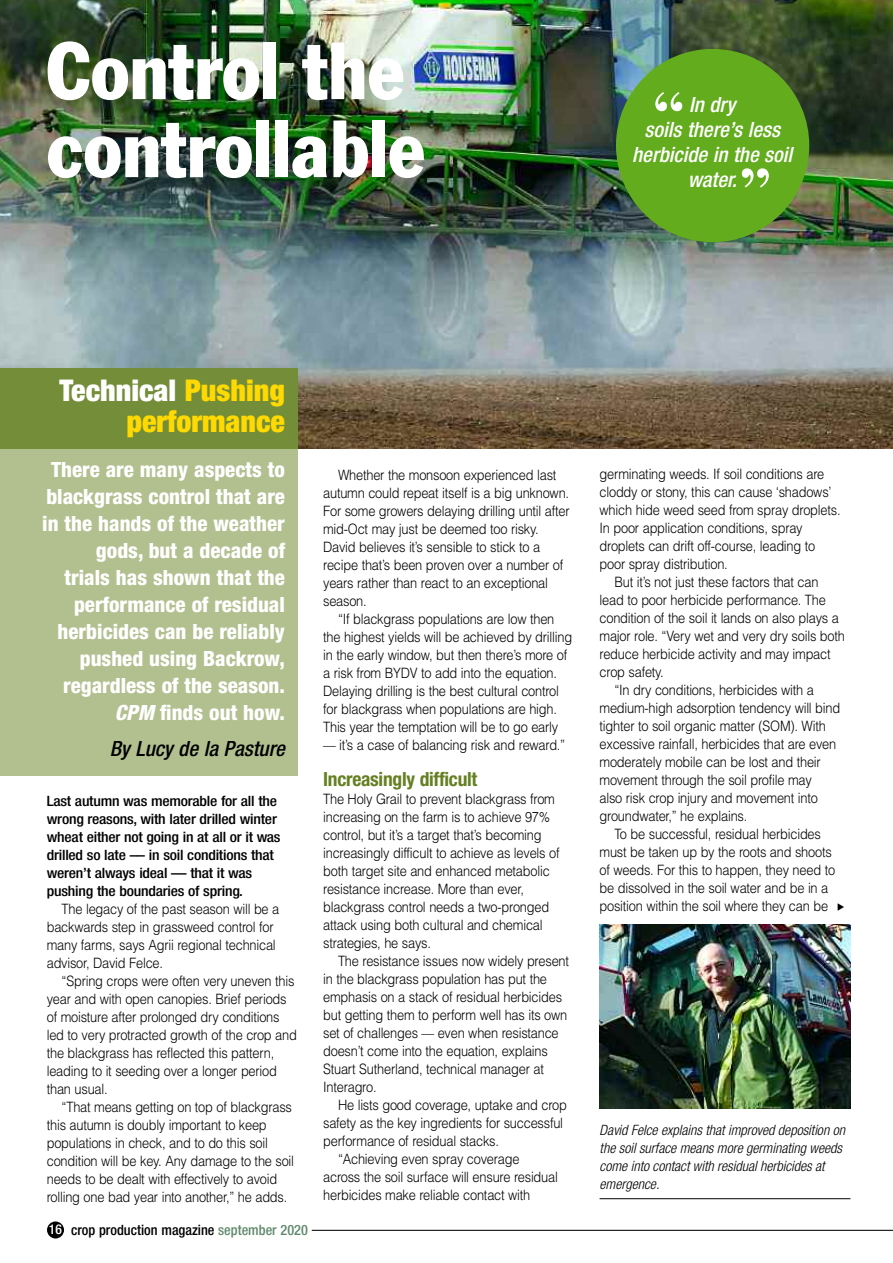
<style>
.page{position:relative;width:893px;height:1263px;background:#fff}
.page>*{position:absolute;margin:0;border:0;box-sizing:border-box;transform-origin:0 0}
.t1{font:condensed 79.5px/78px "Franklin Gothic";color:#fff}
.t2{font:700 58.95px "Bodoni BT";color:#fff}
.t3{font:900 condensed 30px/31.5px "Helvetica Neue";color:#ffd902;text-align:right}
.t4{font:800 condensed 21px/27px "Helvetica Neue";color:#fff;text-align:right}
.t5{font:italic 500 condensed 21px/25.2px "Helvetica Neue";color:#fff;text-align:center}
.t6{font:italic 500 condensed 21px "Helvetica Neue";color:#000}
.t7{font:700 condensed 19.5px "Helvetica Neue";letter-spacing:-.015em;color:#648022}
.t8{font:300 14.25px/18px "Helvetica";letter-spacing:-.015em;color:#000;scale:.9 1}
.t9{font:500 condensed 14.25px/18px "Helvetica Neue";letter-spacing:-.015em;color:#000;scale:1.1 1}
.t10{font:italic 300 condensed 14.25px/18px "Helvetica Neue";color:#000}
.t11{font:500 condensed 14.25px "Helvetica Neue";letter-spacing:-.015em;color:#000}
.s1{color:#fff}
.s2{font-style:italic}
.s3{font-size:13.5px;color:#fff}
.s4{color:#60896c}
</style>
<div class="page">
<img style="left:0;top:0;width:892px;height:449px">
<div style="left:0;top:447px;width:298px;height:328px;background:#b2c090"></div>
<div style="left:0;top:368px;width:298px;height:81px;background:#748d38"></div>
<hr style="left:600px;top:1198px;width:250px;height:1px;background:#000">
<img style="left:600px;top:925px;width:250px;height:184px">
<div style="left:616px;top:49px;width:193px;height:193px;background:#62ac1e;border-radius:50%"></div>
<div style="left:47px;top:1221px;width:17px;height:17px;background:#000;border-radius:50%"></div>
<hr style="left:312px;top:1230px;width:581px;height:1px;background:#000">
<h1 class="t1" style="left:47px;top:38px;width:380px">Control the controllable</h1>
<h2 class="t2" style="left:652px;top:93px;width:35px">“</h2>
<h3 class="t5" style="left:632px;top:94px;width:162px">In dry<br>soils there’s less herbicide in the soil water.</h3>
<h2 class="t2" style="left:738px;top:169px;width:35px">”</h2>
<h3 class="t3" style="left:60px;top:377px;width:227px"><span class="s1">Technical</span> Pushing performance</h3>
<p class="t4" style="left:42px;top:458px;width:244px">There are many aspects to blackgrass control that are in the hands of the weather gods, but a decade of<br>trials has shown that the performance of residual herbicides can be reliably pushed using Backrow, regardless of the season.<br><span class="s2">CPM</span> finds out how.</p>
<h3 class="t6" style="left:110px;top:741px;width:177px">By Lucy de la Pasture</h3>
<p class="t9" style="left:47px;top:793px;width:214px">Last autumn was memorable for all the wrong reasons, with later drilled winter wheat either not going in at all or it was drilled so late –– in soil conditions that weren’t always ideal –– that it was pushing the boundaries of spring.</p>
<p class="t8" style="left:47px;top:900px;width:260px;text-indent:15px">The legacy of the past season will be a backwards step in grassweed control for many farms, says Agrii regional technical advisor, David Felce.</p>
<p class="t8" style="left:47px;top:972px;width:279px;text-indent:15px">“Spring crops were often very uneven this year and with open canopies. Brief periods of moisture after prolonged dry conditions led to very protracted growth of the crop and the blackgrass has reflected this pattern, leading to it seeding over a longer period than usual.</p>
<p class="t8" style="left:47px;top:1098px;width:276px;text-indent:15px">“That means getting on top of blackgrass this autumn is doubly important to keep populations in check, and to do this soil condition will be key. Any damage to the soil needs to be dealt with effectively to avoid rolling one bad year into another,” he adds.</p>
<p class="t11" style="left:49px;top:1225px;width:260px"><span class="s3">16</span> crop production magazine <span class="s4">september 2020</span></p>
<p class="t8" style="left:323px;top:466px;width:275px;text-indent:15px">Whether the monsoon experienced last autumn could repeat itself is a big unknown.<br>For some growers delaying drilling until after mid-Oct may just be deemed too risky.<br>David believes it’s sensible to stick to a recipe that’s been proven over a number of years rather than react to an exceptional season.</p>
<p class="t8" style="left:323px;top:610px;width:278px;text-indent:15px">“If blackgrass populations are low then the highest yields will be achieved by drilling in the early window, but then there’s more of a risk from BYDV to add into the equation.<br>Delaying drilling is the best cultural control for blackgrass when populations are high.<br>This year the temptation will be to go early –– it’s a case of balancing risk and reward.”</p>
<h3 class="t7" style="left:323px;top:772px;width:156px">Increasingly difficult</h3>
<p class="t8" style="left:323px;top:790px;width:264px">The Holy Grail to prevent blackgrass from increasing on the farm is to achieve 97% control, but it’s a target that’s becoming increasingly difficult to achieve as levels of both target site and enhanced metabolic resistance increase. More than ever, blackgrass control needs a two-pronged attack using both cultural and chemical strategies, he says.</p>
<p class="t8" style="left:323px;top:952px;width:275px;text-indent:15px">The resistance issues now widely present in the blackgrass population has put the emphasis on a stack of residual herbicides but getting them to perform well has its own set of challenges –– even when resistance doesn’t come into the equation, explains Stuart Sutherland, technical manager at Interagro.</p>
<p class="t8" style="left:338px;top:1096px;width:256px">He lists good coverage, uptake and crop</p>
<p class="t8" style="left:323px;top:1114px;width:268px">safety as the key ingredients for successful</p>
<p class="t8" style="left:323px;top:1132px;width:197px">performance of residual stacks.</p>
<p class="t8" style="left:338px;top:1150px;width:203px">“Achieving even spray coverage</p>
<p class="t8" style="left:323px;top:1168px;width:262px">across the soil surface will ensure residual</p>
<p class="t8" style="left:323px;top:1186px;width:232px">herbicides make reliable contact with</p>
<p class="t8" style="left:600px;top:465px;width:251px">germinating weeds. If soil conditions are</p>
<p class="t8" style="left:600px;top:483px;width:259px">cloddy or stony, this can cause ‘shadows’</p>
<p class="t8" style="left:600px;top:501px;width:269px">which hide weed seed from spray droplets.</p>
<p class="t8" style="left:600px;top:519px;width:227px">In poor application conditions, spray</p>
<p class="t8" style="left:600px;top:537px;width:241px">droplets can drift off-course, leading to</p>
<p class="t8" style="left:600px;top:555px;width:144px">poor spray distribution.</p>
<p class="t8" style="left:614px;top:573px;width:228px">But it’s not just these factors that can</p>
<p class="t8" style="left:600px;top:591px;width:253px">lead to poor herbicide performance. The</p>
<p class="t8" style="left:600px;top:609px;width:267px">condition of the soil it lands on also plays a</p>
<p class="t8" style="left:600px;top:627px;width:274px">major role. “Very wet and very dry soils both</p>
<p class="t8" style="left:600px;top:645px;width:258px">reduce herbicide activity and may impact</p>
<p class="t8" style="left:600px;top:663px;width:73px">crop safety.</p>
<p class="t8" style="left:614px;top:681px;width:223px">“In dry conditions, herbicides with a</p>
<p class="t8" style="left:600px;top:699px;width:269px">medium-high adsorption tendency will bind</p>
<p class="t8" style="left:600px;top:717px;width:253px">tighter to soil organic matter (SOM). With</p>
<p class="t8" style="left:600px;top:735px;width:264px">excessive rainfall, herbicides that are even</p>
<p class="t8" style="left:600px;top:753px;width:247px">moderately mobile can be lost and their</p>
<p class="t8" style="left:600px;top:771px;width:237px">movement through the soil profile may</p>
<p class="t8" style="left:600px;top:789px;width:244px">also risk crop injury and movement into</p>
<p class="t8" style="left:600px;top:807px;width:166px">groundwater,” he explains.</p>
<p class="t8" style="left:614px;top:825px;width:231px">To be successful, residual herbicides</p>
<p class="t8" style="left:600px;top:843px;width:260px">must be taken up by the roots and shoots</p>
<p class="t8" style="left:600px;top:861px;width:263px">of weeds. For this to happen, they need to</p>
<p class="t8" style="left:600px;top:879px;width:256px">be dissolved in the soil water and be in a</p>
<p class="t8" style="left:600px;top:897px;width:255px">position within the soil where they can be</p>
<p class="t10" style="left:600px;top:1122px;width:247px">David Felce explains that improved deposition on the soil surface means more germinating weeds come into contact with residual herbicides at emergence.</p>
</div>
